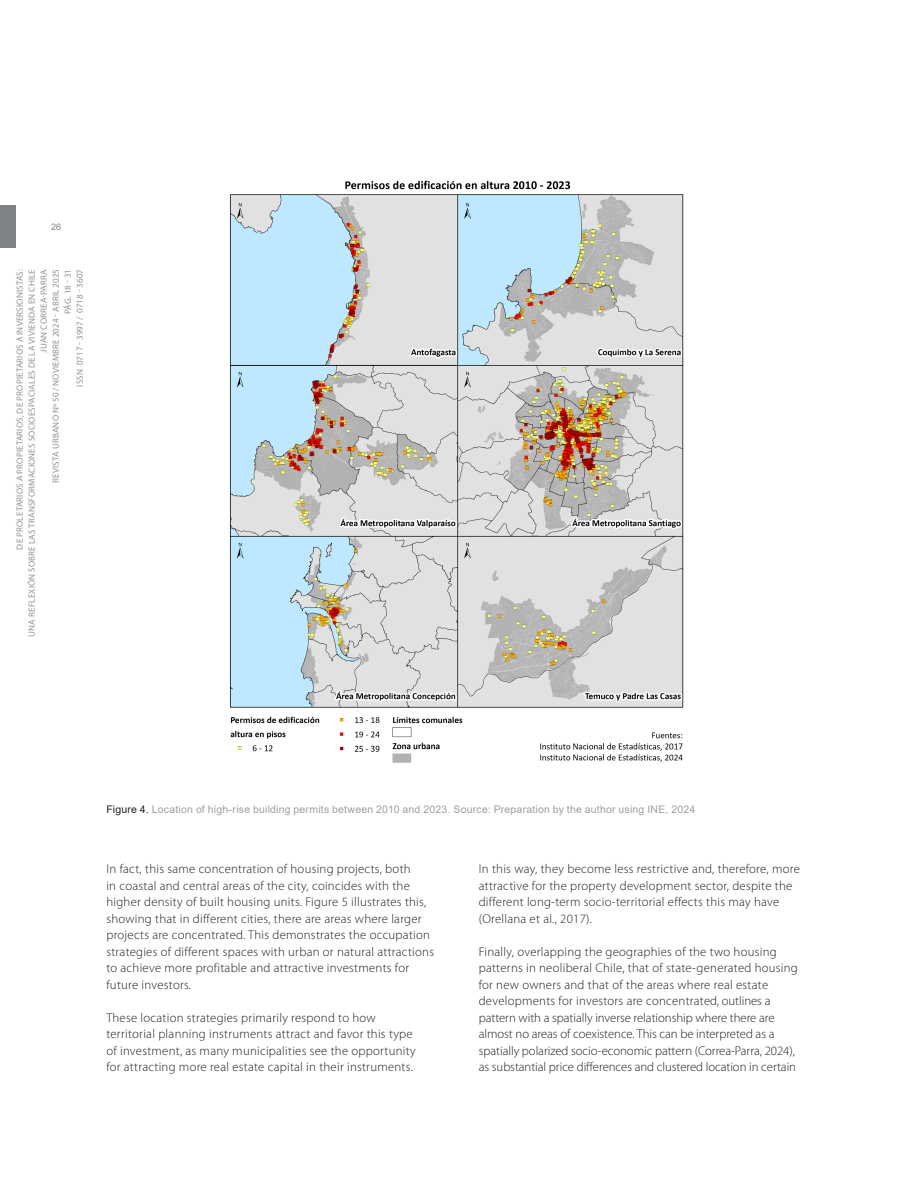
<style>
.page{position:relative;width:915px;height:1191px;background:#fff}
.page>*{position:absolute;margin:0;border:0;box-sizing:border-box;transform-origin:0 0}
._11_Cuerpo_Texto{font:300 12.75px/16.5px "Myriad Pro";letter-spacing:.02em;color:#231f20}
._11_Cuerpo_Texto-2{font:300 12.75px/16.5px "Myriad Pro";letter-spacing:-.005em;color:#231f20}
._13_Pie_Foto{font:10.5px "Arial";letter-spacing:.02em;color:#9d9fa2}
.t1{font:9px/12px "Myriad Pro";letter-spacing:.02em;color:#939598;text-align:right}
.t2{font:9px "Arial";color:#7f8385}
.s1{color:#231f20}
</style>
<div class="page">
<div style="left:0;top:205px;width:16px;height:43px;background:#7f8385"></div>
<img style="left:230px;top:180px;width:454px;height:583px">
<p class="t2" style="left:51px;top:220px;width:12px">26</p>
<p class="t1" style="left:14px;top:636px;width:369px;rotate:-90deg">DE PROLETARIOS A PROPIETARIOS, DE PROPIETARIOS A INVERSIONISTAS:<br>UNA REFLEXIÓN SOBRE LAS TRANSFORMACIONES SOCIOESPACIALES DE LA VIVIENDA EN CHILE JUAN CORREA-PARRA<br>REVISTA URBANO Nº 50 / NOVIEMBRE 2024 - ABRIL 2025<br>PÁG. 18 - 31<br>ISSN 0717 - 3997 / 0718 - 3607</p>
<p class="_13_Pie_Foto" style="left:106px;top:801px;width:590px"><span class="s1">Figure 4.</span> Location of high-rise building permits between 2010 and 2023. Source: Preparation by the author using INE, 2024</p>
<p class="_11_Cuerpo_Texto" style="left:106px;top:860px;width:329px">In fact, this same concentration of housing projects, both<br>in coastal and central areas of the city, coincides with the higher density of built housing units. Figure 5 illustrates this, showing that in different cities, there are areas where larger projects are concentrated. This demonstrates the occupation strategies of different spaces with urban or natural attractions to achieve more profitable and attractive investments for future investors.</p>
<p class="_11_Cuerpo_Texto" style="left:106px;top:1009px;width:311px">These location strategies primarily respond to how territorial planning instruments attract and favor this type of investment, as many municipalities see the opportunity for attracting more real estate capital in their instruments.</p>
<p class="_11_Cuerpo_Texto" style="left:478px;top:860px;width:322px">In this way, they become less restrictive and, therefore, more attractive for the property development sector, despite the different long-term socio-territorial effects this may have (Orellana et al., 2017).</p>
<p class="_11_Cuerpo_Texto-2" style="left:478px;top:943px;width:320px">Finally, overlapping the geographies of the two housing patterns in neoliberal Chile, that of state-generated housing for new owners and that of the areas where real estate developments for investors are concentrated, outlines a pattern with a spatially inverse relationship where there are almost no areas of coexistence. This can be interpreted as a spatially polarized socio-economic pattern (Correa-Parra, 2024), as substantial price differences and clustered location in certain</p>
</div>
